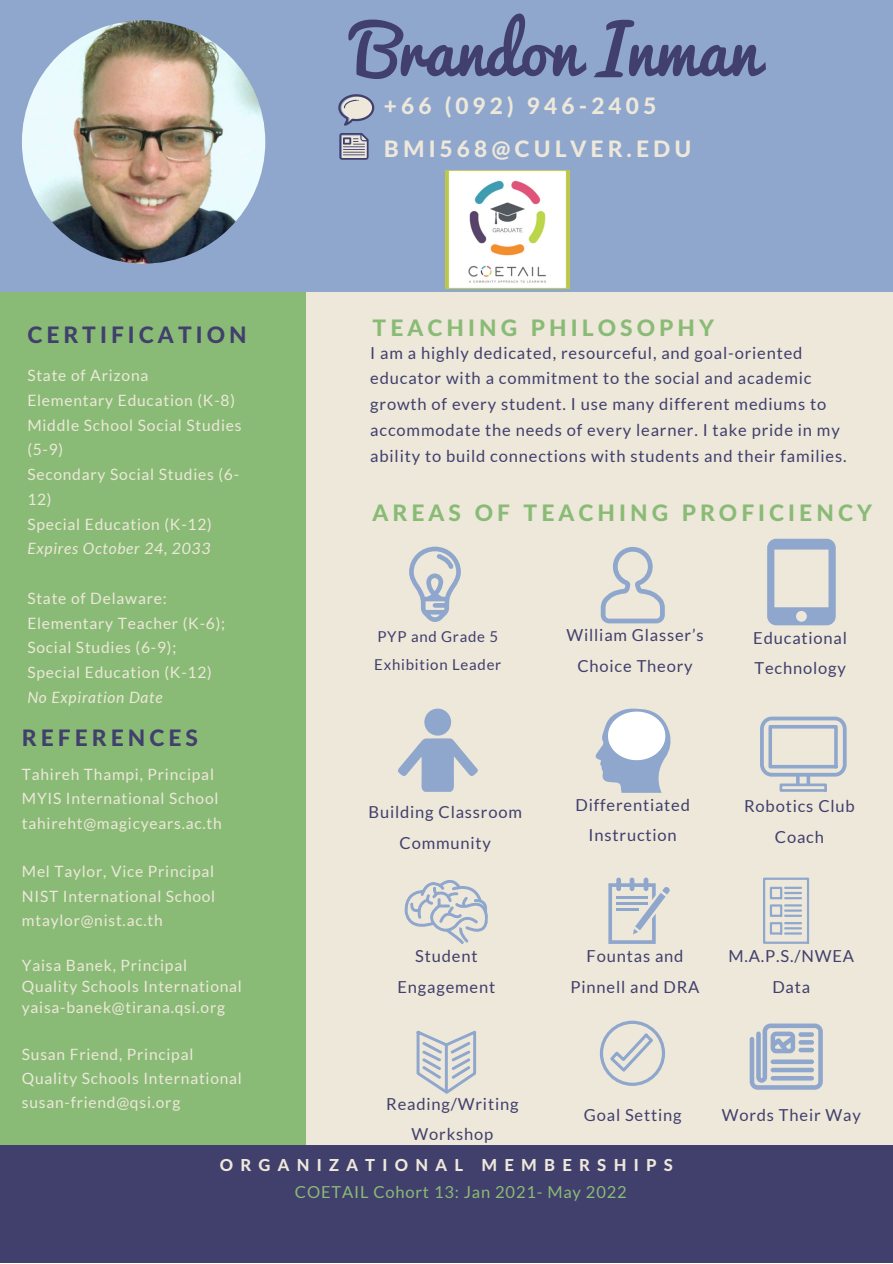
<style>
.page{position:relative;width:893px;height:1264px;background:#fff}
.page>*{position:absolute;margin:0;border:0;box-sizing:border-box;transform-origin:0 0}
.t1{font:66.75px "Pacifico";color:#413f6c}
.t2{font:800 22.65px "Lato Latin";letter-spacing:.18em;color:#8abb76}
.t3{font:800 22.65px/42.9px "Lato Latin";letter-spacing:.18em;color:#ede8da}
.t4{font:800 22.65px "Lato Latin";letter-spacing:.18em;color:#413f6c}
.t5{font:16.5px/30.3px "Lato";letter-spacing:.05em;color:#413f6c;text-align:center}
.t6{font:16.5px "Lato";letter-spacing:.05em;color:#8abb76}
.t7{font:800 16.5px "Lato Latin";letter-spacing:.44em;color:#ede8da}
.t8{font:15.6px/24.8px "Lato";letter-spacing:.05em;color:#ede8da}
.t9{font:italic 15.6px "Lato";letter-spacing:.05em;color:#ede8da}
.t10{font:15px/28px "Lato";letter-spacing:.05em;color:#413f6c}
</style>
<div class="page">
<div style="left:298px;top:37px;width:594px;height:1187px;background:#ede8da"></div>
<div style="left:0;top:230px;width:306px;height:934px;background:#8abb76"></div>
<div style="left:0;top:1145px;width:892px;height:117px;background:#413f6c"></div>
<div style="left:0;top:0;width:892px;height:292px;background:#8fa6cd"></div>
<svg style="left:338px;top:94px;width:36px;height:32px"></svg>
<svg style="left:339px;top:133px;width:29px;height:26px"></svg>
<img style="left:22px;top:20px;width:243px;height:244px;border-radius:50%">
<div style="left:424px;top:708px;width:27px;height:27px;background:#8fa6cd;border-radius:50%"></div>
<svg style="left:398px;top:738px;width:79px;height:53px"></svg>
<svg style="left:595px;top:708px;width:75px;height:84px"></svg>
<svg style="left:608px;top:877px;width:62px;height:66px"></svg>
<svg style="left:416px;top:1030px;width:60px;height:63px"></svg>
<svg style="left:409px;top:547px;width:52px;height:75px"></svg>
<svg style="left:404px;top:880px;width:84px;height:64px"></svg>
<svg style="left:749px;top:1023px;width:73px;height:66px"></svg>
<div style="left:770px;top:1059px;width:44px;height:5px;background:#8fa6cd;border-radius:2px"></div>
<div style="left:770px;top:1067px;width:44px;height:5px;background:#8fa6cd;border-radius:2px"></div>
<div style="left:770px;top:1075px;width:44px;height:5px;background:#8fa6cd;border-radius:2px"></div>
<svg style="left:798px;top:1032px;width:16px;height:4px"></svg>
<hr style="left:798px;top:1040px;width:16px;height:4px;background:#8fa6cd;border-radius:2px">
<div style="left:798px;top:1047px;width:16px;height:5px;background:#8fa6cd;border-radius:2px"></div>
<svg style="left:600px;top:547px;width:64px;height:76px"></svg>
<svg style="left:760px;top:716px;width:86px;height:75px"></svg>
<svg style="left:767px;top:538px;width:68px;height:87px"></svg>
<svg style="left:599px;top:1020px;width:66px;height:65px"></svg>
<svg style="left:763px;top:877px;width:46px;height:66px"></svg>
<img style="left:445px;top:170px;width:124px;height:118px">
<h1 class="t1" style="left:354px;top:14px;width:405px">Brandon Inman</h1>
<h2 class="t4" style="left:27px;top:325px;width:221px">CERTIFICATION</h2>
<p class="t8" style="left:27px;top:363px;width:216px">State of Arizona<br>Elementary Education (K-8)<br>Middle School Social Studies (5-9)<br>Secondary Social Studies (6-<br>12)<br>Special Education (K-12)</p>
<p class="t9" style="left:27px;top:539px;width:185px">Expires October 24, 2033</p>
<p class="t8" style="left:27px;top:585px;width:199px">State of Delaware:<br>Elementary Teacher (K-6);<br>Social Studies (6-9);<br>Special Education (K-12)</p>
<p class="t9" style="left:27px;top:687px;width:137px">No Expiration Date</p>
<h2 class="t4" style="left:22px;top:728px;width:178px">REFERENCES</h2>
<p class="t8" style="left:22px;top:761px;width:201px;line-height:24.3px">Tahireh Thampi, Principal<br>MYIS International School tahireht@magicyears.ac.th</p>
<p class="t8" style="left:22px;top:859px;width:195px;line-height:24.3px;text-align:justify">Mel Taylor, Vice Principal NIST International School mtaylor@nist.ac.th</p>
<p class="t8" style="left:22px;top:954px;width:221px;line-height:21.1px">Yaisa Banek, Principal<br>Quality Schools International yaisa-banek@tirana.qsi.org</p>
<p class="t8" style="left:22px;top:1041px;width:221px;line-height:24.3px">Susan Friend, Principal<br>Quality Schools International susan-friend@qsi.org</p>
<h2 class="t3" style="left:384px;top:86px;width:309px">+66 (092) 946-2405<br>BMI568@CULVER.EDU</h2>
<h2 class="t2" style="left:372px;top:318px;width:343px">TEACHING PHILOSOPHY</h2>
<p class="t5" style="left:370px;top:339px;width:477px;line-height:25.8px;text-align:left">I am a highly dedicated, resourceful, and goal-oriented educator with a commitment to the social and academic growth of every student. I use many different mediums to accommodate the needs of every learner. I take pride in my ability to build connections with students and their families.</p>
<h2 class="t2" style="left:372px;top:503px;width:501px">AREAS OF TEACHING PROFICIENCY</h2>
<p class="t10" style="left:374px;top:622px;width:129px">PYP and Grade 5<br>Exhibition Leader</p>
<p class="t5" style="left:566px;top:619px;width:139px">William Glasser’s<br>Choice Theory</p>
<p class="t5" style="left:753px;top:622px;width:95px;text-align:left">Educational<br>Technology</p>
<p class="t5" style="left:368px;top:796px;width:155px">Building Classroom<br>Community</p>
<p class="t5" style="left:575px;top:789px;width:116px">Differentiated<br>Instruction</p>
<p class="t5" style="left:744px;top:790px;width:112px">Robotics Club<br>Coach</p>
<p class="t5" style="left:397px;top:940px;width:99px">Student<br>Engagement</p>
<p class="t5" style="left:386px;top:1088px;width:134px">Reading/Writing<br>Workshop</p>
<p class="t5" style="left:570px;top:940px;width:130px">Fountas and<br>Pinnell and DRA</p>
<p class="t5" style="left:728px;top:940px;width:127px">M.A.P.S./NWEA<br>Data</p>
<p class="t5" style="left:583px;top:1099px;width:99px">Goal Setting</p>
<p class="t5" style="left:721px;top:1099px;width:141px">Words Their Way</p>
<p class="t7" style="left:220px;top:1157px;width:454px">ORGANIZATIONAL MEMBERSHIPS</p>
<p class="t6" style="left:295px;top:1182px;width:333px">COETAIL Cohort 13: Jan 2021- May 2022</p>
</div>
